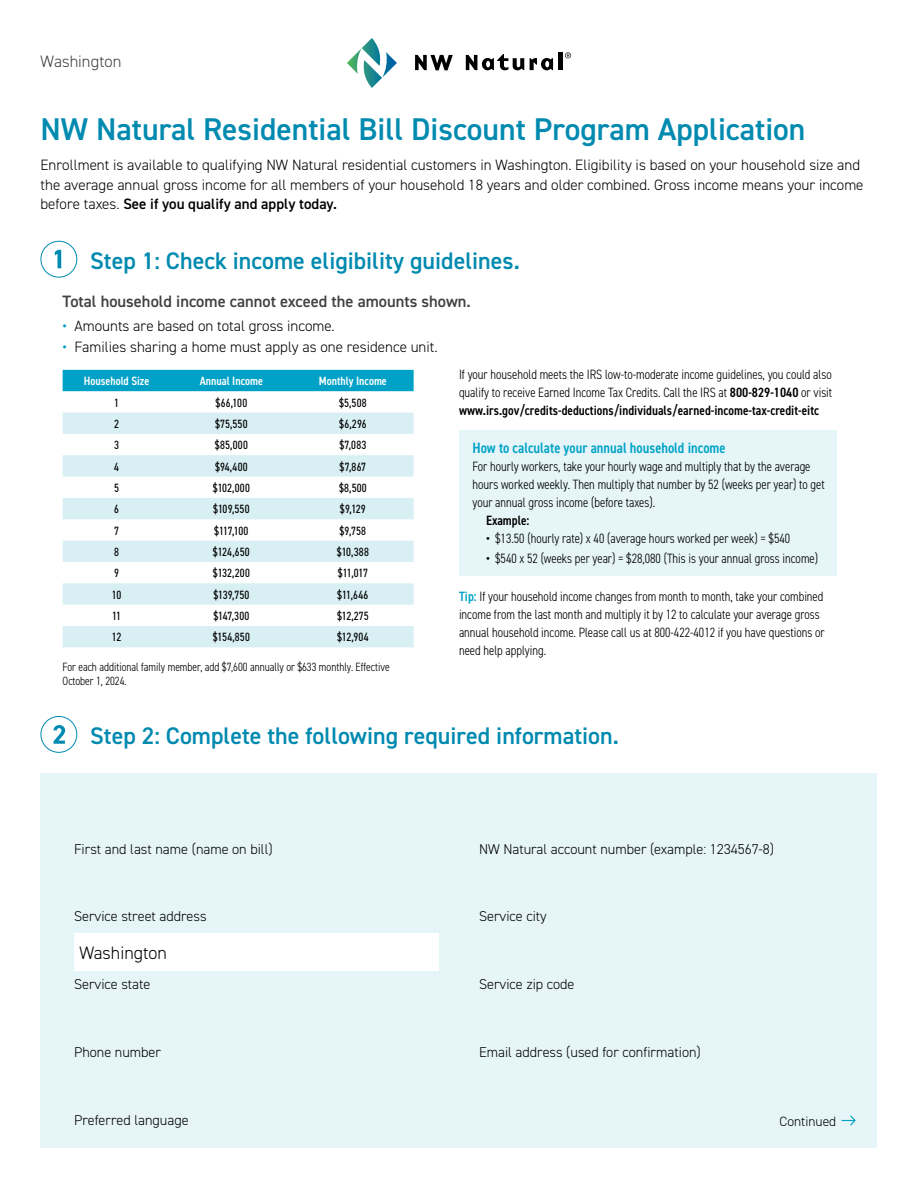
<style>
.page{position:relative;width:918px;height:1188px;background:#fff}
.page>*{position:absolute;margin:0;border:0;box-sizing:border-box;transform-origin:0 0}
.t1{font:600 31.5px "DIN2014";color:#008ab0}
.t2{font:600 24px "DIN2014";color:#008ab0}
.t3{font:300 18px "DIN2014";color:#000}
.t4{font:600 16.5px "DIN2014";color:#414042}
.t5{font:300 16.5px "DIN2014";color:#414042}
.t6{font:300 15px/19.5px "DIN2014";color:#000}
.t7{font:600 condensed 15px "DIN2014";color:#00a3c7}
.t8{font:300 14.25px "DIN2014";color:#000}
.t9{font:300 condensed 13.5px/18px "DIN2014";color:#000}
.t10{font:300 13.5px "DIN2014";color:#000}
.t11{font:600 condensed 13.5px "DIN2014";color:#000}
.t12{font:condensed 12px "DIN2014";letter-spacing:.015em;color:#000}
.t13{font:300 condensed 12px/13.5px "DIN2014";color:#000}
.t14{font:600 condensed 12px "DIN2014";color:#fff}
.s1{font-weight:600}
.s2{font-weight:600;color:#00a1c6}
.s3{font-weight:600;color:#00a3c7}
</style>
<div class="page">
<div style="left:40px;top:773px;width:838px;height:375px;background:#e6f5f8"></div>
<div style="left:459px;top:430px;width:378px;height:146px;background:#e6f5f8"></div>
<svg style="left:415px;top:55px;width:38px;height:15px"></svg>
<svg style="left:466px;top:54px;width:58px;height:16px"></svg>
<svg style="left:530px;top:58px;width:23px;height:12px"></svg>
<hr style="left:558px;top:52px;width:4px;height:18px;background:#000">
<svg style="left:565px;top:52px;width:6px;height:6px"></svg>
<svg style="left:347px;top:38px;width:50px;height:50px"></svg>
<div style="left:74px;top:933px;width:365px;height:38px;background:#fff"></div>
<div style="left:41px;top:241px;width:36px;height:37px;border:1px solid #008ab0;border-radius:50%"></div>
<svg style="left:55px;top:250px;width:6px;height:18px"></svg>
<div style="left:41px;top:716px;width:36px;height:37px;border:1px solid #008ab0;border-radius:50%"></div>
<svg style="left:54px;top:725px;width:11px;height:19px"></svg>
<div style="left:63px;top:370px;width:351px;height:21px;background:#00a1c6"></div>
<svg style="left:63px;top:413px;width:351px;height:234px;fill:#d8eff4"></svg>
<svg style="left:841px;top:1115px;width:15px;height:11px"></svg>
<p class="t5" style="left:41px;top:51px;width:82px">Washington</p>
<h1 class="t1" style="left:40px;top:108px;width:767px">NW Natural Residential Bill Discount Program Application</h1>
<p class="t6" style="left:40px;top:156px;width:825px">Enrollment is available to qualifying NW Natural residential customers in Washington. Eligibility is based on your household size and the average annual gross income for all members of your household 18 years and older combined. Gross income means your income before taxes. <span class="s1">See if you qualify and apply today.</span></p>
<h2 class="t2" style="left:90px;top:244px;width:431px">Step 1: Check income eligibility guidelines.</h2>
<p class="t4" style="left:63px;top:290px;width:410px">Total household income cannot exceed the amounts shown.</p>
<p class="t6" style="left:63px;top:316px;width:274px"><span class="s2">•</span> Amounts are based on total gross income.</p>
<p class="t6" style="left:63px;top:337px;width:376px"><span class="s2">•</span> Families sharing a home must apply as one residence unit.</p>
<p class="t14" style="left:84px;top:373px;width:67px">Household Size</p>
<p class="t14" style="left:200px;top:373px;width:65px">Annual Income</p>
<p class="t14" style="left:319px;top:373px;width:69px">Monthly Income</p>
<p class="t12" style="left:114px;top:394px;width:6px">1</p>
<p class="t12" style="left:216px;top:394px;width:33px">$66,100</p>
<p class="t12" style="left:339px;top:394px;width:29px">$5,508</p>
<p class="t12" style="left:114px;top:416px;width:6px">2</p>
<p class="t12" style="left:215px;top:416px;width:34px">$75,550</p>
<p class="t12" style="left:339px;top:416px;width:29px">$6,296</p>
<p class="t12" style="left:114px;top:437px;width:6px">3</p>
<p class="t12" style="left:215px;top:437px;width:34px">$85,000</p>
<p class="t12" style="left:339px;top:437px;width:29px">$7,083</p>
<p class="t12" style="left:114px;top:458px;width:6px">4</p>
<p class="t12" style="left:215px;top:458px;width:34px">$94,400</p>
<p class="t12" style="left:340px;top:458px;width:28px">$7,867</p>
<p class="t12" style="left:114px;top:480px;width:6px">5</p>
<p class="t12" style="left:213px;top:480px;width:39px">$102,000</p>
<p class="t12" style="left:339px;top:480px;width:29px">$8,500</p>
<p class="t12" style="left:114px;top:501px;width:6px">6</p>
<p class="t12" style="left:213px;top:501px;width:38px">$109,550</p>
<p class="t12" style="left:340px;top:501px;width:27px">$9,129</p>
<p class="t12" style="left:114px;top:523px;width:6px">7</p>
<p class="t12" style="left:214px;top:523px;width:36px">$117,100</p>
<p class="t12" style="left:340px;top:523px;width:28px">$9,758</p>
<p class="t12" style="left:114px;top:544px;width:6px">8</p>
<p class="t12" style="left:213px;top:544px;width:38px">$124,650</p>
<p class="t12" style="left:337px;top:544px;width:34px">$10,388</p>
<p class="t12" style="left:114px;top:565px;width:6px">9</p>
<p class="t12" style="left:213px;top:565px;width:39px">$132,200</p>
<p class="t12" style="left:338px;top:565px;width:32px">$11,017</p>
<p class="t12" style="left:112px;top:587px;width:11px">10</p>
<p class="t12" style="left:213px;top:587px;width:37px">$139,750</p>
<p class="t12" style="left:337px;top:587px;width:33px">$11,646</p>
<p class="t12" style="left:112px;top:608px;width:11px">11</p>
<p class="t12" style="left:213px;top:608px;width:38px">$147,300</p>
<p class="t12" style="left:337px;top:608px;width:33px">$12,275</p>
<p class="t12" style="left:112px;top:629px;width:11px">12</p>
<p class="t12" style="left:213px;top:629px;width:39px">$154,850</p>
<p class="t12" style="left:337px;top:629px;width:33px">$12,904</p>
<p class="t13" style="left:63px;top:660px;width:329px">For each additional family member, add $7,600 annually or $633 monthly. Effective<br>October 1, 2024.</p>
<p class="t9" style="left:459px;top:365px;width:375px;text-align:justify">If your household meets the IRS low-to-moderate income guidelines, you could also qualify to receive Earned Income Tax Credits. Call the IRS at <span class="s1">800-829-1040</span> or visit <span class="s1">www.irs.gov/credits-deductions/individuals/earned-income-tax-credit-eitc</span></p>
<p class="t7" style="left:472px;top:438px;width:255px">How to calculate your annual household income</p>
<p class="t9" style="left:472px;top:457px;width:354px">For hourly workers, take your hourly wage and multiply that by the average hours worked weekly. Then multiply that number by 52 (weeks per year) to get your annual gross income (before taxes).</p>
<p class="t11" style="left:486px;top:511px;width:45px">Example:</p>
<p class="t9" style="left:486px;top:529px;width:306px"><span class="s1">•</span> $13.50 (hourly rate) x 40 (average hours worked per week) = $540</p>
<p class="t9" style="left:486px;top:549px;width:334px"><span class="s1">•</span> $540 x 52 (weeks per year) = $28,080 (This is your annual gross income)</p>
<p class="t9" style="left:459px;top:587px;width:367px"><span class="s3">Tip:</span> If your household income changes from month to month, take your combined income from the last month and multiply it by 12 to calculate your average gross annual household income. Please call us at 800-422-4012 if you have questions or need help applying.</p>
<h2 class="t2" style="left:90px;top:720px;width:530px">Step 2: Complete the following required information.</h2>
<p class="t8" style="left:74px;top:840px;width:200px">First and last name (name on bill)</p>
<p class="t8" style="left:479px;top:840px;width:297px">NW Natural account number (example: 1234567-8)</p>
<p class="t8" style="left:74px;top:908px;width:134px">Service street address</p>
<p class="t8" style="left:479px;top:908px;width:69px">Service city</p>
<h3 class="t3" style="left:79px;top:942px;width:89px">Washington</h3>
<p class="t8" style="left:74px;top:976px;width:78px">Service state</p>
<p class="t8" style="left:479px;top:976px;width:97px">Service zip code</p>
<p class="t8" style="left:74px;top:1043px;width:88px">Phone number</p>
<p class="t8" style="left:479px;top:1043px;width:223px">Email address (used for confirmation)</p>
<p class="t8" style="left:74px;top:1111px;width:116px">Preferred language</p>
<p class="t10" style="left:780px;top:1113px;width:58px">Continued</p>
</div>
